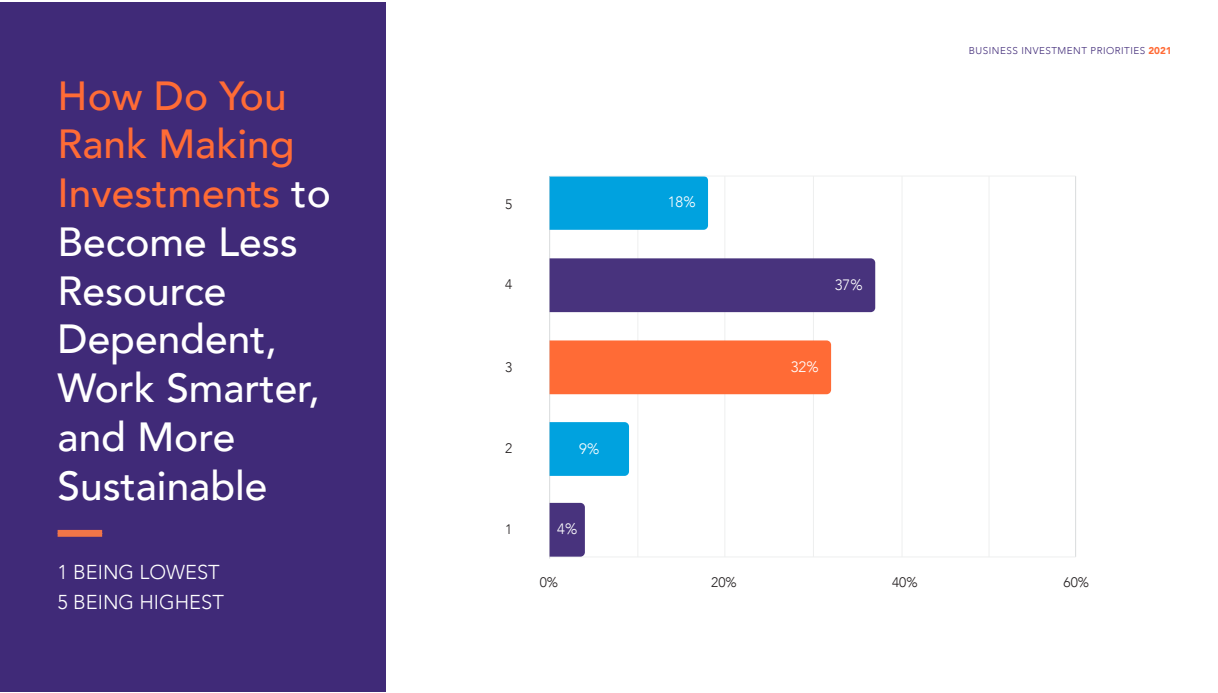
<style>
.page{position:relative;width:1218px;height:693px;background:#fff}
.page>*{position:absolute;margin:0;border:0;box-sizing:border-box;transform-origin:0 0}
.t1{font:500 40.62px/48.8px "Avenir";color:#fff}
.t2{font:300 20.06px/30px "Avenir";color:#fff}
.t3{font:300 15px "Avenir";color:#fff}
.t4{font:300 13.75px "Avenir";color:#231f20}
.t5{font:300 9.88px "Avenir";letter-spacing:.05em;color:#402a78}
.s1{color:#ff6b36}
.s2{font-weight:900;color:#ff6b36}
</style>
<div class="page">
<div style="left:0;top:2px;width:385px;height:689px;background:#402a78"></div>
<div style="left:58px;top:530px;width:44px;height:7px;background:#f27547"></div>
<hr style="left:549px;top:176px;width:1px;height:382px;background:#d9dbdc">
<hr style="left:725px;top:176px;width:1px;height:381px;background:#eeefef">
<hr style="left:638px;top:176px;width:1px;height:381px;background:#eeefef">
<hr style="left:813px;top:176px;width:1px;height:381px;background:#eeefef">
<hr style="left:989px;top:176px;width:1px;height:381px;background:#eeefef">
<hr style="left:902px;top:176px;width:1px;height:381px;background:#eeefef">
<hr style="left:1075px;top:176px;width:1px;height:381px;background:#d9dbdc">
<hr style="left:549px;top:557px;width:526px;height:1px;background:#eeefef">
<div style="left:549px;top:503px;width:36px;height:53px;background:#48337d"></div>
<div style="left:549px;top:422px;width:80px;height:54px;background:#00a2df"></div>
<div style="left:549px;top:340px;width:282px;height:54px;background:#ff6b36"></div>
<div style="left:549px;top:258px;width:326px;height:54px;background:#48337d"></div>
<div style="left:549px;top:176px;width:159px;height:54px;background:#00a2df"></div>
<hr style="left:550px;top:176px;width:525px;height:1px;background:#eeefef">
<p class="t1" style="left:58px;top:69px;width:275px"><span class="s1">How Do You<br>Rank Making<br>Investments</span> to<br>Become Less<br>Resource<br>Dependent,<br>Work Smarter, and More<br>Sustainable</p>
<p class="t4" style="left:505px;top:196px;width:9px">5</p>
<p class="t4" style="left:505px;top:276px;width:9px">4</p>
<p class="t4" style="left:505px;top:358px;width:9px">3</p>
<p class="t4" style="left:505px;top:440px;width:9px">2</p>
<p class="t4" style="left:505px;top:521px;width:9px">1</p>
<p class="t3" style="left:579px;top:439px;width:22px">9%</p>
<p class="t3" style="left:557px;top:520px;width:22px">4%</p>
<p class="t2" style="left:58px;top:557px;width:168px">1 BEING LOWEST<br>5 BEING HIGHEST</p>
<p class="t4" style="left:540px;top:573px;width:20px">0%</p>
<p class="t3" style="left:668px;top:193px;width:29px">18%</p>
<p class="t3" style="left:835px;top:276px;width:29px">37%</p>
<p class="t3" style="left:791px;top:358px;width:29px">32%</p>
<p class="t5" style="left:969px;top:45px;width:204px">BUSINESS INVESTMENT PRIORITIES <span class="s2">2021</span></p>
<p class="t4" style="left:711px;top:573px;width:27px">20%</p>
<p class="t4" style="left:892px;top:573px;width:27px">40%</p>
<p class="t4" style="left:1063px;top:573px;width:27px">60%</p>
</div>
